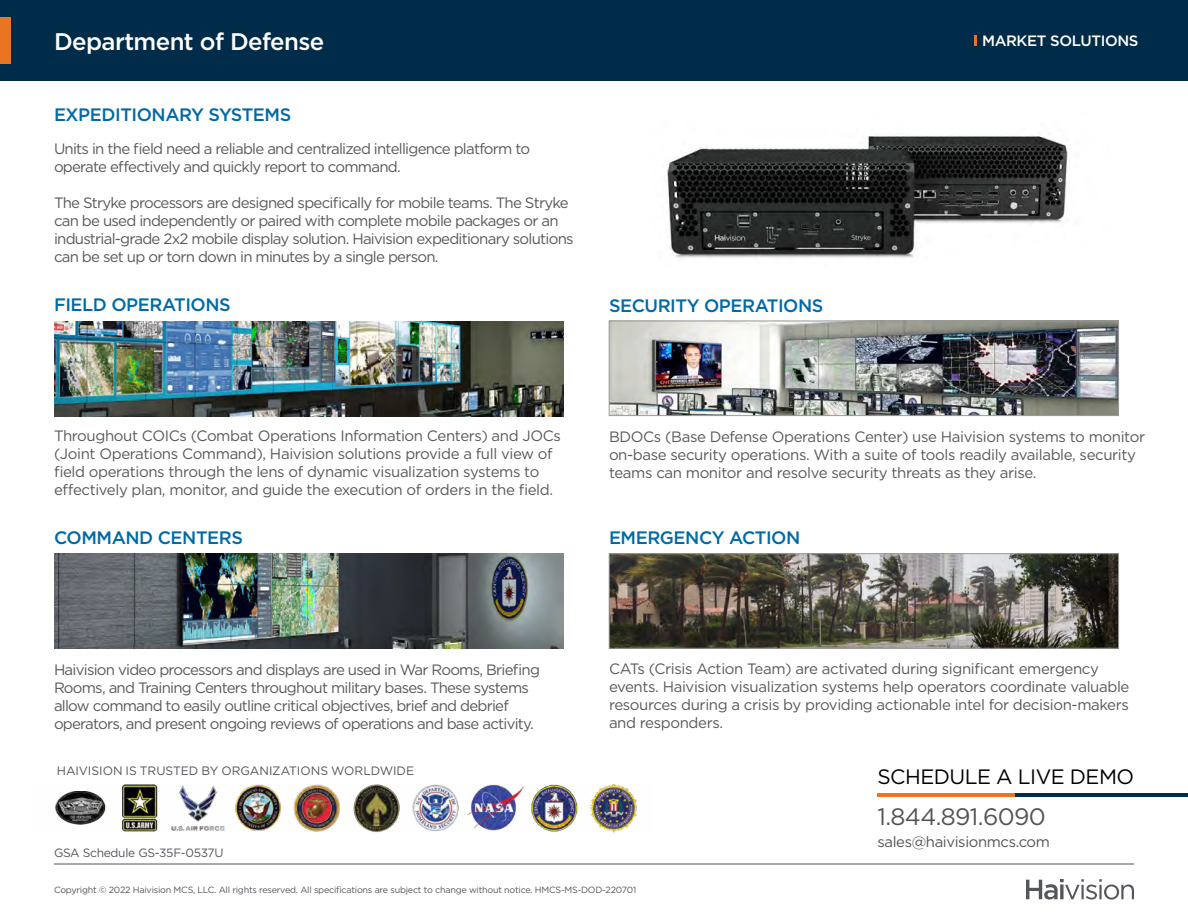
<style>
.page{position:relative;width:1188px;height:918px;background:#fff}
.page>*{position:absolute;margin:0;border:0;box-sizing:border-box;transform-origin:0 0}
.t1{font:500 24px "Gotham";letter-spacing:-.025em;color:#fff}
.t2{font:23.7px "Gotham";letter-spacing:-.025em;color:#565353}
.t3{font:20.85px "Gotham";letter-spacing:-.025em;color:#000}
.t4{font:500 18px "Gotham";letter-spacing:-.025em;color:#0069a7}
.t5{font:15px/18px "Gotham";letter-spacing:-.025em;color:#58595b}
.t6{font:15px/18px "Gotham";letter-spacing:-.05em;color:#58595b}
.t7{font:500 15px "Gotham";letter-spacing:-.025em;color:#fff}
.t8{font:14.85px "Gotham";letter-spacing:-.025em;color:#565353}
.t9{font:12.15px "Gotham";letter-spacing:-.005em;color:#54565b}
.t10{font:12px "Gotham";letter-spacing:-.025em;color:#54565b}
.t11{font:9px "Gotham";letter-spacing:-.025em;color:#54565b}
</style>
<div class="page">
<div style="left:0;top:0;width:1188px;height:81px;background:#002b49"></div>
<div style="left:0;top:17px;width:11px;height:47px;background:#e87424"></div>
<svg style="left:1026px;top:879px;width:108px;height:21px"></svg>
<hr style="left:54px;top:864px;width:1080px;height:1px;background:#54565b">
<img style="left:667px;top:130px;width:401px;height:128px">
<img style="left:54px;top:322px;width:510px;height:95px">
<img style="left:54px;top:553px;width:510px;height:95px">
<img style="left:611px;top:323px;width:506px;height:91px">
<div style="left:609px;top:321px;width:510px;height:95px;border:1px solid #9b9b9d"></div>
<img style="left:611px;top:555px;width:506px;height:91px">
<div style="left:609px;top:553px;width:510px;height:95px;border:1px solid #9b9b9d"></div>
<hr style="left:922px;top:793px;width:266px;height:4px;background:#002b49">
<hr style="left:878px;top:793px;width:137px;height:4px;background:#e87424">
<img style="left:55px;top:785px;width:582px;height:48px">
<svg style="left:974px;top:36px;width:2px;height:10px"></svg>
<h1 class="t1" style="left:54px;top:25px;width:272px">Department of Defense</h1>
<p class="t7" style="left:982px;top:31px;width:158px">MARKET SOLUTIONS</p>
<p class="t4" style="left:54px;top:103px;width:239px">EXPEDITIONARY SYSTEMS</p>
<p class="t6" style="left:54px;top:140px;width:478px">Units in the field need a reliable and centralized intelligence platform to operate effectively and quickly report to command.</p>
<p class="t6" style="left:54px;top:194px;width:521px">The Stryke processors are designed specifically for mobile teams. The Stryke can be used independently or paired with complete mobile packages or an industrial-grade 2x2 mobile display solution. Haivision expeditionary solutions can be set up or torn down in minutes by a single person.</p>
<p class="t4" style="left:54px;top:293px;width:178px">FIELD OPERATIONS</p>
<p class="t4" style="left:609px;top:294px;width:216px">SECURITY OPERATIONS</p>
<p class="t5" style="left:54px;top:427px;width:509px">Throughout COICs (Combat Operations Information Centers) and JOCs (Joint Operations Command), Haivision solutions provide a full view of field operations through the lens of dynamic visualization systems to effectively plan, monitor, and guide the execution of orders in the field.</p>
<p class="t4" style="left:54px;top:526px;width:190px">COMMAND CENTERS</p>
<p class="t5" style="left:609px;top:427px;width:538px">BDOCs (Base Defense Operations Center) use Haivision systems to monitor on-base security operations. With a suite of tools readily available, security teams can monitor and resolve security threats as they arise.</p>
<p class="t4" style="left:609px;top:526px;width:193px">EMERGENCY ACTION</p>
<p class="t6" style="left:54px;top:660px;width:488px">Haivision video processors and displays are used in War Rooms, Briefing Rooms, and Training Centers throughout military bases. These systems allow command to easily outline critical objectives, brief and debrief operators, and present ongoing reviews of operations and base activity.</p>
<p class="t9" style="left:57px;top:763px;width:359px">HAIVISION IS TRUSTED BY ORGANIZATIONS WORLDWIDE</p>
<p class="t10" style="left:54px;top:845px;width:171px">GSA Schedule GS-35F-0537U</p>
<p class="t5" style="left:609px;top:660px;width:522px">CATs (Crisis Action Team) are activated during significant emergency events. Haivision visualization systems help operators coordinate valuable resources during a crisis by providing actionable intel for decision-makers and responders.</p>
<h3 class="t3" style="left:878px;top:763px;width:258px">SCHEDULE A LIVE DEMO</h3>
<h2 class="t2" style="left:878px;top:801px;width:170px">1.844.891.6090</h2>
<p class="t8" style="left:878px;top:832px;width:174px">sales@haivisionmcs.com</p>
<p class="t11" style="left:54px;top:884px;width:584px">Copyright © 2022 Haivision MCS, LLC. All rights reserved. All specifications are subject to change without notice. HMCS-MS-DOD-220701</p>
</div>
